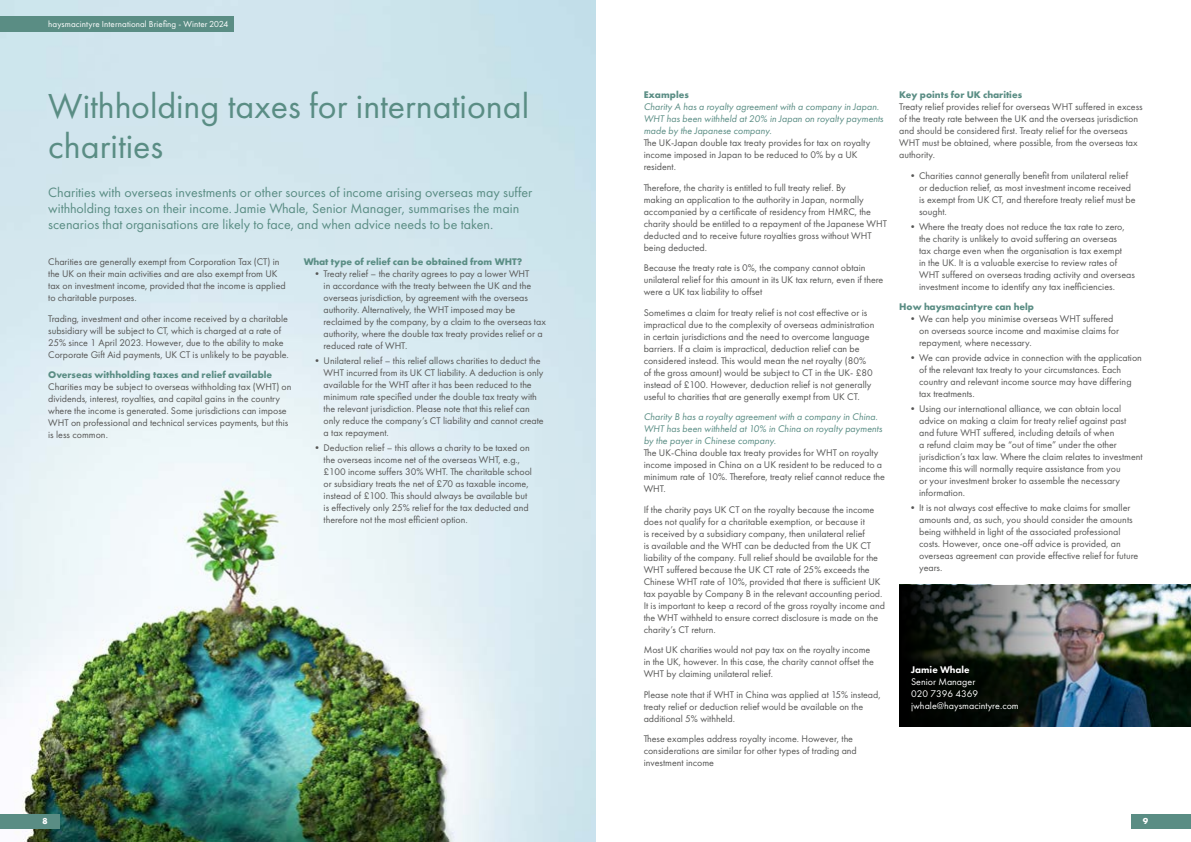
<style>
.page{position:relative;width:1191px;height:842px;background:#fff}
.page>*{position:absolute;margin:0;border:0;box-sizing:border-box;transform-origin:0 0}
.t1{font:36px/40px "Futura PT";color:#5a8d84}
.t2{font:14px/16px "Futura PT";color:#5a8d84}
.t3{font:10px/12px "Futura PT";color:#575756}
.t4{font:italic 10px/12px "Futura PT";color:#5a8d84}
.t5{font:700 10px "Futura PT";color:#5a8d84}
.t6{font:10px/12px "Futura PT";color:#fff}
.t7{font:800 10px "Futura PT";color:#fff}
.t8{font:9px "Futura PT";letter-spacing:.01em;color:#fff}
.t9{font:700 9px "Futura PT";color:#fff}
</style>
<div class="page">
<img style="left:0;top:0;width:595px;height:842px">
<img style="left:1128px;top:585px;width:63px;height:142px">
<img style="left:899px;top:585px;width:229px;height:142px">
<div style="left:1131px;top:814px;width:60px;height:14px;background:#5a8d84"></div>
<div style="left:0;top:814px;width:60px;height:14px;background:#5a8d84"></div>
<div style="left:0;top:16px;width:234px;height:16px;background:#5a8d84"></div>
<p class="t8" style="left:48px;top:19px;width:182px">haysmacintyre International Briefing - Winter 2024</p>
<h1 class="t1" style="left:48px;top:86px;width:482px">Withholding taxes for international charities</h1>
<p class="t2" style="left:48px;top:184px;width:486px">Charities with overseas investments or other sources of income arising overseas may suffer withholding taxes on their income. Jamie Whale, Senior Manager, summarises the main scenarios that organisations are likely to face, and when advice needs to be taken.</p>
<p class="t3" style="left:48px;top:256px;width:239px">Charities are generally exempt from Corporation Tax (CT) in the UK on their main activities and are also exempt from UK tax on investment income, provided that the income is applied to charitable purposes.</p>
<p class="t3" style="left:48px;top:312px;width:242px">Trading, investment and other income received by a charitable subsidiary will be subject to CT, which is charged at a rate of 25% since 1 April 2023. However, due to the ability to make Corporate Gift Aid payments, UK CT is unlikely to be payable.</p>
<p class="t5" style="left:48px;top:368px;width:226px">Overseas withholding taxes and relief available</p>
<p class="t3" style="left:48px;top:381px;width:245px">Charities may be subject to overseas withholding tax (WHT) on dividends, interest, royalties, and capital gains in the country where the income is generated. Some jurisdictions can impose WHT on professional and technical services payments, but this is less common.</p>
<p class="t5" style="left:304px;top:255px;width:220px">What type of relief can be obtained from WHT?</p>
<p class="t3" style="left:323px;top:268px;width:224px;text-indent:-11px">•Treaty relief – the charity agrees to pay a lower WHT<br>in accordance with the treaty between the UK and the overseas jurisdiction, by agreement with the overseas authority. Alternatively, the WHT imposed may be reclaimed by the company, by a claim to the overseas tax authority, where the double tax treaty provides relief or a reduced rate of WHT.</p>
<p class="t3" style="left:323px;top:355px;width:222px;text-indent:-11px">•Unilateral relief – this relief allows charities to deduct the WHT incurred from its UK CT liability. A deduction is only available for the WHT after it has been reduced to the minimum rate specified under the double tax treaty with the relevant jurisdiction. Please note that this relief can only reduce the company’s CT liability and cannot create a tax repayment.</p>
<p class="t3" style="left:323px;top:441px;width:210px;text-indent:-11px">•Deduction relief – this allows a charity to be taxed on the overseas income net of the overseas WHT, e.g., £100 income suffers 30% WHT. The charitable school or subsidiary treats the net of £70 as taxable income, instead of £100. This should always be available but is effectively only 25% relief for the tax deducted and therefore not the most efficient option.</p>
<p class="t5" style="left:643px;top:89px;width:47px">Examples</p>
<p class="t4" style="left:643px;top:101px;width:241px">Charity A has a royalty agreement with a company in Japan.<br>WHT has been withheld at 20% in Japan on royalty payments made by the Japanese company.</p>
<p class="t3" style="left:643px;top:137px;width:228px">The UK-Japan double tax treaty provides for tax on royalty income imposed in Japan to be reduced to 0% by a UK resident.</p>
<p class="t3" style="left:643px;top:181px;width:245px">Therefore, the charity is entitled to full treaty relief. By<br>making an application to the authority in Japan, normally accompanied by a certificate of residency from HMRC, the charity should be entitled to a repayment of the Japanese WHT deducted and to receive future royalties gross without WHT being deducted.</p>
<p class="t3" style="left:643px;top:262px;width:241px">Because the treaty rate is 0%, the company cannot obtain unilateral relief for this amount in its UK tax return, even if there were a UK tax liability to offset</p>
<p class="t3" style="left:643px;top:306px;width:232px">Sometimes a claim for treaty relief is not cost effective or is impractical due to the complexity of overseas administration in certain jurisdictions and the need to overcome language barriers. If a claim is impractical, deduction relief can be considered instead. This would mean the net royalty (80% of the gross amount) would be subject to CT in the UK- £80 instead of £100. However, deduction relief is not generally useful to charities that are generally exempt from UK CT.</p>
<p class="t4" style="left:643px;top:411px;width:240px">Charity B has a royalty agreement with a company in China.<br>WHT has been withheld at 10% in China on royalty payments by the payer in Chinese company.</p>
<p class="t3" style="left:643px;top:447px;width:243px">The UK-China double tax treaty provides for WHT on royalty income imposed in China on a UK resident to be reduced to a minimum rate of 10%. Therefore, treaty relief cannot reduce the WHT.</p>
<p class="t3" style="left:643px;top:503px;width:243px">If the charity pays UK CT on the royalty because the income does not qualify for a charitable exemption, or because it<br>is received by a subsidiary company, then unilateral relief<br>is available and the WHT can be deducted from the UK CT liability of the company. Full relief should be available for the WHT suffered because the UK CT rate of 25% exceeds the Chinese WHT rate of 10%, provided that there is sufficient UK tax payable by Company B in the relevant accounting period.<br>It is important to keep a record of the gross royalty income and the WHT withheld to ensure correct disclosure is made on the charity’s CT return.</p>
<p class="t3" style="left:643px;top:644px;width:232px">Most UK charities would not pay tax on the royalty income in the UK, however. In this case, the charity cannot offset the<br>WHT by claiming unilateral relief.</p>
<p class="t3" style="left:643px;top:688px;width:238px">Please note that if WHT in China was applied at 15% instead, treaty relief or deduction relief would be available on the additional 5% withheld.</p>
<p class="t3" style="left:643px;top:733px;width:215px">These examples address royalty income. However, the considerations are similar for other types of trading and investment income</p>
<p class="t5" style="left:899px;top:89px;width:124px">Key points for UK charities</p>
<p class="t3" style="left:899px;top:101px;width:245px">Treaty relief provides relief for overseas WHT suffered in excess of the treaty rate between the UK and the overseas jurisdiction and should be considered first. Treaty relief for the overseas WHT must be obtained, where possible, from the overseas tax authority.</p>
<p class="t3" style="left:919px;top:169px;width:218px;text-indent:-11px">•Charities cannot generally benefit from unilateral relief or deduction relief, as most investment income received is exempt from UK CT, and therefore treaty relief must be sought.</p>
<p class="t3" style="left:919px;top:220px;width:217px;text-indent:-11px">•Where the treaty does not reduce the tax rate to zero, the charity is unlikely to avoid suffering an overseas<br>tax charge even when the organisation is tax exempt<br>in the UK. It is a valuable exercise to review rates of WHT suffered on overseas trading activity and overseas investment income to identify any tax inefficiencies.</p>
<p class="t5" style="left:899px;top:300px;width:136px">How haysmacintyre can help</p>
<p class="t3" style="left:919px;top:313px;width:201px;text-indent:-11px">•We can help you minimise overseas WHT suffered on overseas source income and maximise claims for repayment, where necessary.</p>
<p class="t3" style="left:919px;top:352px;width:224px;text-indent:-11px">•We can provide advice in connection with the application of the relevant tax treaty to your circumstances. Each country and relevant income source may have differing tax treatments.</p>
<p class="t3" style="left:919px;top:402px;width:225px;text-indent:-11px">•Using our international alliance, we can obtain local advice on making a claim for treaty relief against past and future WHT suffered, including details of when<br>a refund claim may be “out of time” under the other jurisdiction’s tax law. Where the claim relates to investment income this will normally require assistance from you<br>or your investment broker to assemble the necessary information.</p>
<p class="t3" style="left:919px;top:501px;width:221px;text-indent:-11px">•It is not always cost effective to make claims for smaller amounts and, as such, you should consider the amounts being withheld in light of the associated professional costs. However, once one-off advice is provided, an overseas agreement can provide effective relief for future years.</p>
<p class="t7" style="left:911px;top:664px;width:60px">Jamie Whale</p>
<p class="t6" style="left:911px;top:676px;width:109px">Senior Manager<br>020 7396 4369 jwhale@haysmacintyre.com</p>
<p class="t9" style="left:43px;top:816px;width:7px">8</p>
<p class="t9" style="left:1143px;top:816px;width:7px">9</p>
</div>
